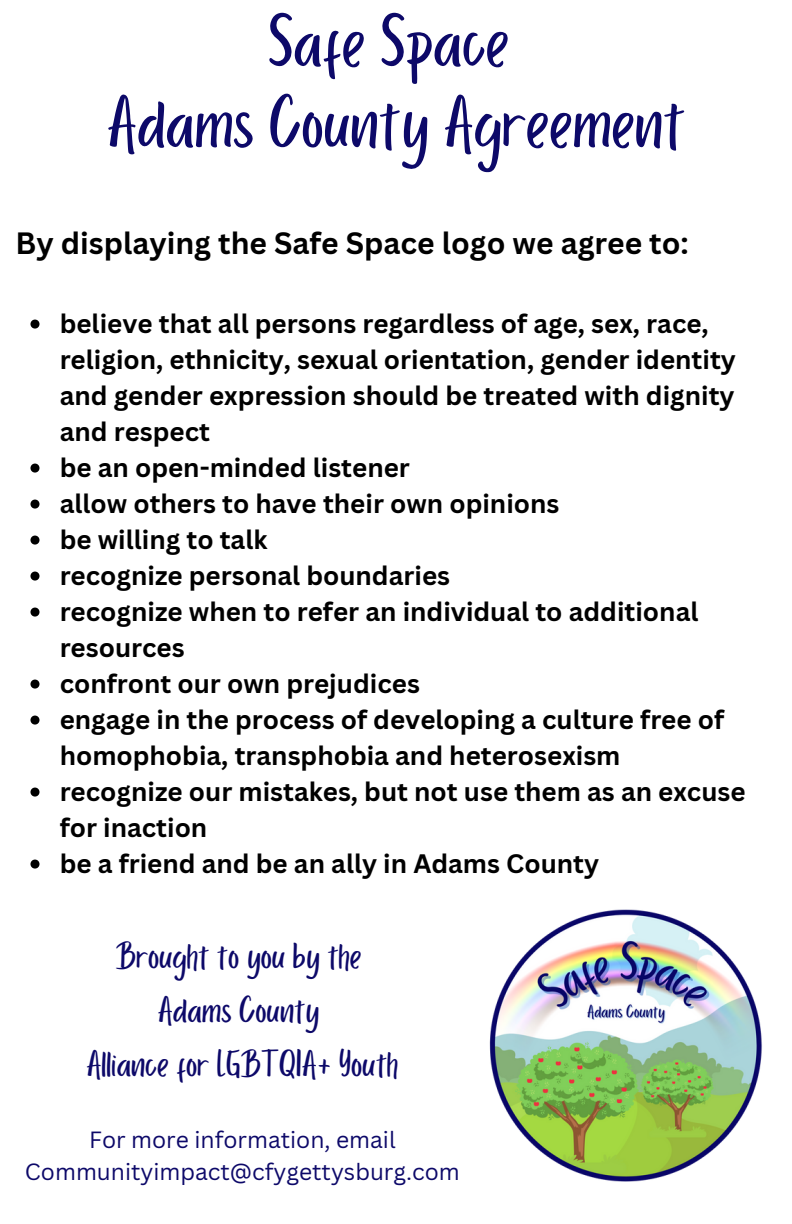
<style>
.page{position:relative;width:792px;height:1224px;background:#fff}
.page>*{position:absolute;margin:0;border:0;box-sizing:border-box;transform-origin:0 0}
.t1{font:77.4px "Porcelain";color:#0d0969}
.t2{font:38.8px "Porcelain";color:#0d0969}
.t3{font:700 30px "Canva Sans";color:#000}
.t4{font:700 26px/36px "Canva Sans";color:#000}
.t5{font:22.8px/31.6px "Canva Sans";color:#0d0969;text-align:center}
</style>
<div class="page">
<img style="left:489px;top:909px;width:273px;height:273px">
<svg style="left:30px;top:320px;width:9px;height:9px"></svg>
<svg style="left:30px;top:464px;width:9px;height:9px"></svg>
<svg style="left:30px;top:500px;width:9px;height:9px"></svg>
<svg style="left:30px;top:536px;width:9px;height:9px"></svg>
<svg style="left:30px;top:572px;width:9px;height:9px"></svg>
<svg style="left:30px;top:608px;width:9px;height:9px"></svg>
<svg style="left:30px;top:680px;width:9px;height:9px"></svg>
<svg style="left:30px;top:716px;width:9px;height:9px"></svg>
<svg style="left:30px;top:788px;width:9px;height:9px"></svg>
<svg style="left:30px;top:860px;width:9px;height:9px"></svg>
<p class="t1" style="left:268px;top:0;width:243px">Safe Space</p>
<p class="t1" style="left:107px;top:81px;width:580px">Adams County Agreement</p>
<p class="t3" style="left:15px;top:222px;width:675px">By displaying the Safe Space logo we agree to:</p>
<p class="t4" style="left:60px;top:305px;width:678px">believe that all persons regardless of age, sex, race, religion, ethnicity, sexual orientation, gender identity and gender expression should be treated with dignity and respect</p>
<p class="t4" style="left:60px;top:449px;width:352px">be an open-minded listener</p>
<p class="t4" style="left:60px;top:485px;width:501px">allow others to have their own opinions</p>
<p class="t4" style="left:60px;top:521px;width:209px">be willing to talk</p>
<p class="t4" style="left:60px;top:557px;width:392px">recognize personal boundaries</p>
<p class="t4" style="left:60px;top:593px;width:640px">recognize when to refer an individual to additional resources</p>
<p class="t4" style="left:60px;top:665px;width:362px">confront our own prejudices</p>
<p class="t4" style="left:60px;top:701px;width:666px">engage in the process of developing a culture free of homophobia, transphobia and heterosexism</p>
<p class="t4" style="left:60px;top:773px;width:688px">recognize our mistakes, but not use them as an excuse for inaction</p>
<p class="t4" style="left:60px;top:845px;width:541px">be a friend and be an ally in Adams County</p>
<p class="t2" style="left:116px;top:935px;width:248px">Brought to you by the</p>
<p class="t2" style="left:158px;top:989px;width:163px">Adams County</p>
<p class="t2" style="left:86px;top:1043px;width:313px">Alliance for LGBTQIA+ Youth</p>
<p class="t5" style="left:25px;top:1123px;width:436px">For more information, email<br>Communityimpact@cfygettysburg.com</p>
</div>
